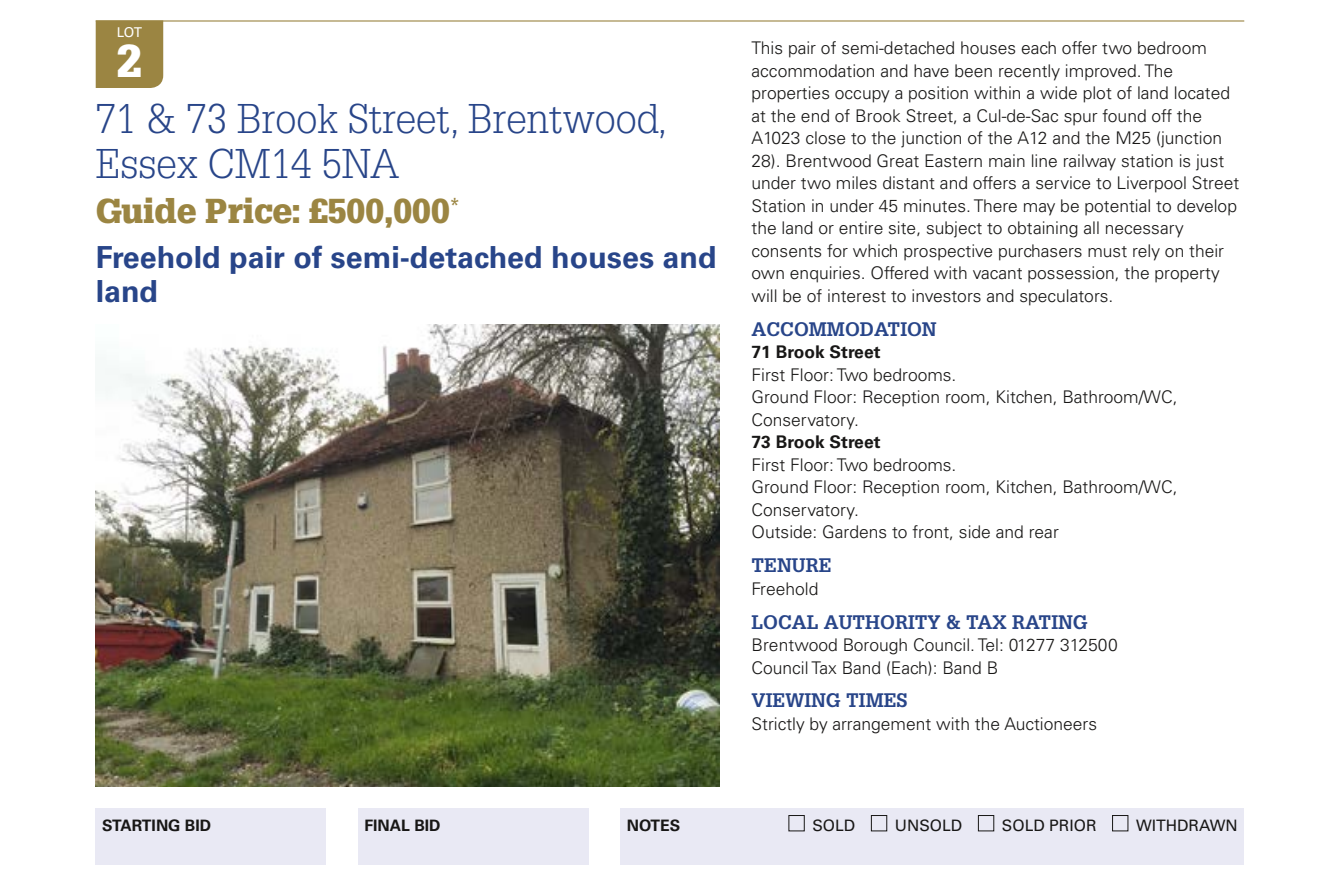
<style>
.page{position:relative;width:1340px;height:869px;background:#fff}
.page>*{position:absolute;margin:0;border:0;box-sizing:border-box;transform-origin:0 0}
.t1{font:900 45px "Glypha LT Std";color:#fff}
.t2{font:300 40.5px/45px "Glypha LT Std";color:#284589}
.t3{font:900 33.75px "Glypha LT Std";color:#9b8542}
.t4{font:700 30.38px/33.8px "Univers LT Std";color:#284589}
.t5{font:700 19.12px "Glypha LT Std";color:#284589}
.t6{font:300 17.55px/22.5px "Univers LT Std";color:#181716}
.t7{font:700 17.55px "Univers LT Std";color:#181716}
.t8{font:15.75px "Univers LT Std";color:#181716}
.t9{font:700 15.75px "Univers LT Std";color:#181716}
.t10{font:13.5px "Univers LT Std";color:#fff}
</style>
<div class="page">
<hr style="left:96px;top:20px;width:1148px;height:2px;background:#9b8542">
<img style="left:96px;top:324px;width:623px;height:461px">
<div style="left:96px;top:808px;width:230px;height:56px;background:#e9e9f4"></div>
<div style="left:358px;top:808px;width:230px;height:56px;background:#e9e9f4"></div>
<div style="left:620px;top:808px;width:624px;height:56px;background:#e9e9f4"></div>
<div style="left:871px;top:814px;width:16px;height:16px;border:1px solid #181716"></div>
<div style="left:978px;top:814px;width:16px;height:16px;border:1px solid #181716"></div>
<div style="left:1112px;top:814px;width:16px;height:16px;border:1px solid #181716"></div>
<div style="left:96px;top:20px;width:67px;height:68px;background:#9b8542"></div>
<p class="t10" style="left:117px;top:24px;width:27px">LOT</p>
<h1 class="t1" style="left:117px;top:33px;width:27px">2</h1>
<h2 class="t2" style="left:96px;top:97px;width:573px">71 &amp; 73 Brook Street, Brentwood,<br>Essex CM14 5NA</h2>
<h3 class="t3" style="left:96px;top:190px;width:365px">Guide Price: £500,000<sup>*</sup></h3>
<h3 class="t4" style="left:96px;top:241px;width:622px">Freehold pair of semi-detached houses and land</h3>
<p class="t6" style="left:751px;top:37px;width:489px">This pair of semi-detached houses each offer two bedroom accommodation and have been recently improved. The properties occupy a position within a wide plot of land located at the end of Brook Street, a Cul-de-Sac spur found off the A1023 close to the junction of the A12 and the M25 (junction 28). Brentwood Great Eastern main line railway station is just under two miles distant and offers a service to Liverpool Street Station in under 45 minutes. There may be potential to develop the land or entire site, subject to obtaining all necessary consents for which prospective purchasers must rely on their own enquiries. Offered with vacant possession, the property will be of interest to investors and speculators.</p>
<p class="t5" style="left:751px;top:317px;width:187px">ACCOMMODATION</p>
<p class="t7" style="left:751px;top:341px;width:130px">71 Brook Street</p>
<p class="t6" style="left:751px;top:363px;width:427px">First Floor: Two bedrooms.<br>Ground Floor: Reception room, Kitchen, Bathroom/WC,<br>Conservatory.</p>
<p class="t7" style="left:751px;top:431px;width:130px">73 Brook Street</p>
<p class="t6" style="left:751px;top:453px;width:427px">First Floor: Two bedrooms.<br>Ground Floor: Reception room, Kitchen, Bathroom/WC, Conservatory.<br>Outside: Gardens to front, side and rear</p>
<p class="t5" style="left:751px;top:553px;width:82px">TENURE</p>
<p class="t6" style="left:751px;top:577px;width:68px">Freehold</p>
<p class="t5" style="left:751px;top:609px;width:338px">LOCAL AUTHORITY &amp; TAX RATING</p>
<p class="t6" style="left:751px;top:633px;width:368px">Brentwood Borough Council. Tel: 01277 312500<br>Council Tax Band (Each): Band B</p>
<p class="t5" style="left:751px;top:688px;width:157px">VIEWING TIMES</p>
<p class="t6" style="left:751px;top:712px;width:347px">Strictly by arrangement with the Auctioneers</p>
<p class="t9" style="left:102px;top:816px;width:111px">STARTING BID</p>
<p class="t9" style="left:364px;top:816px;width:78px">FINAL BID</p>
<p class="t9" style="left:626px;top:816px;width:55px">NOTES</p>
<p class="t8" style="left:812px;top:816px;width:44px">SOLD</p>
<p class="t8" style="left:895px;top:816px;width:69px">UNSOLD</p>
<p class="t8" style="left:1001px;top:816px;width:96px">SOLD PRIOR</p>
<p class="t8" style="left:1136px;top:816px;width:103px">WITHDRAWN</p>
</div>
